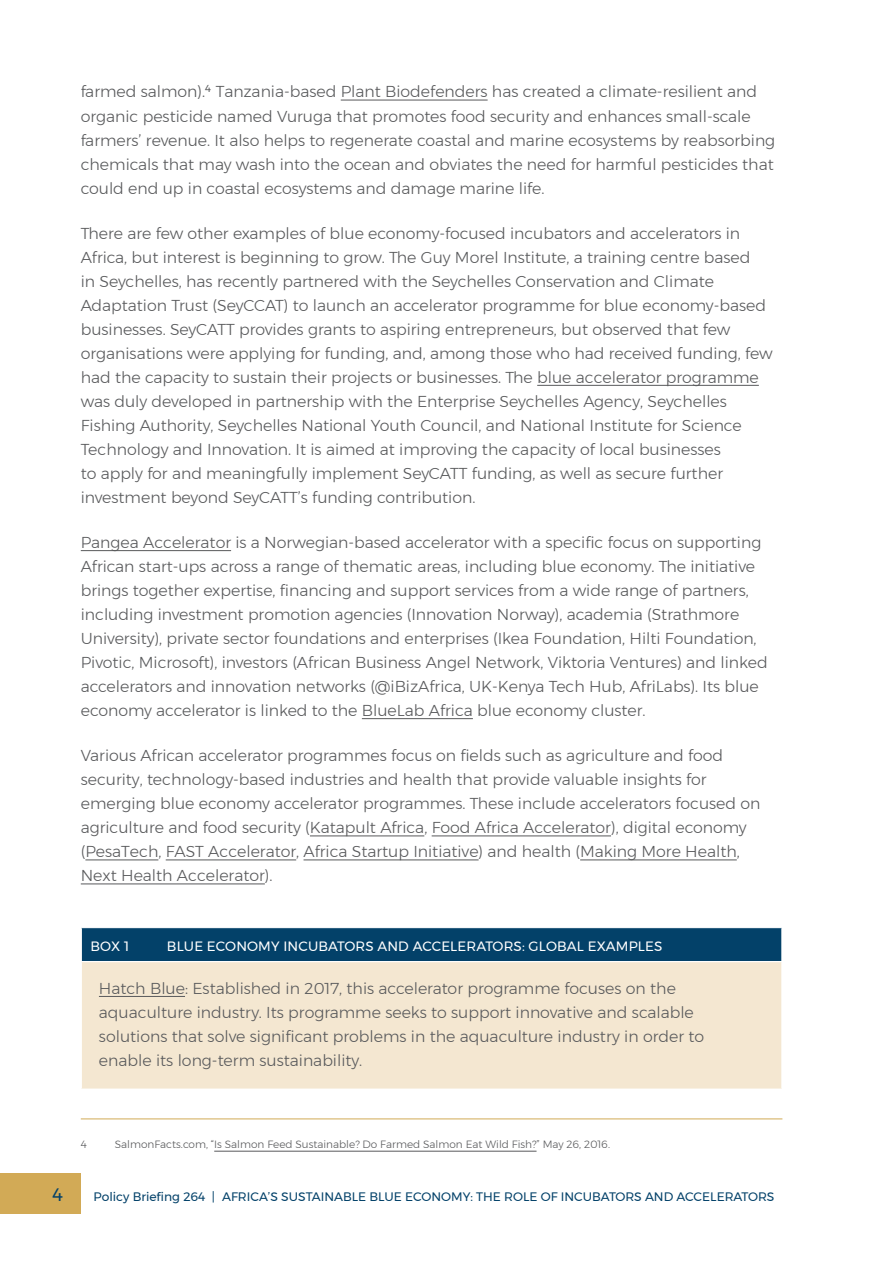
<style>
.page{position:relative;width:893px;height:1263px;background:#fff}
.page>*{position:absolute;margin:0;border:0;box-sizing:border-box;transform-origin:0 0}
.t1{font:18px "Montserrat";color:#034169}
.t2{font:300 15.75px/24px "Montserrat";color:#58595b}
.t3{font:13.5px "Montserrat";letter-spacing:.01em;color:#fff}
.t4{font:12.3px "Montserrat";color:#034169}
.t5{font:300 10.5px "Montserrat";color:#58595b}
</style>
<div class="page">
<div style="left:0;top:1172px;width:81px;height:41px;background:#d2aa56"></div>
<hr style="left:341px;top:100px;width:147px;height:1px;background:#58595b">
<hr style="left:537px;top:385px;width:222px;height:1px;background:#58595b">
<hr style="left:81px;top:550px;width:150px;height:1px;background:#58595b">
<hr style="left:362px;top:718px;width:111px;height:1px;background:#58595b">
<hr style="left:310px;top:836px;width:114px;height:1px;background:#58595b">
<hr style="left:432px;top:836px;width:179px;height:1px;background:#58595b">
<hr style="left:85px;top:860px;width:73px;height:1px;background:#58595b">
<hr style="left:166px;top:860px;width:130px;height:1px;background:#58595b">
<hr style="left:304px;top:860px;width:175px;height:1px;background:#58595b">
<hr style="left:580px;top:860px;width:157px;height:1px;background:#58595b">
<hr style="left:81px;top:884px;width:184px;height:1px;background:#58595b">
<hr style="left:81px;top:1118px;width:701px;height:1px;background:#d2aa56">
<hr style="left:214px;top:1151px;width:322px;height:1px;background:#58595b">
<div style="left:81px;top:927px;width:701px;height:35px;background:#034169"></div>
<div style="left:81px;top:962px;width:701px;height:127px;background:#f4e7d1"></div>
<hr style="left:81px;top:927px;width:701px;height:1px;background:#fff">
<hr style="left:81px;top:928px;width:1px;height:33px;background:#fff">
<hr style="left:781px;top:928px;width:1px;height:33px;background:#fff">
<hr style="left:81px;top:961px;width:701px;height:1px;background:#fff">
<hr style="left:81px;top:962px;width:1px;height:126px;background:#fff">
<hr style="left:781px;top:962px;width:1px;height:126px;background:#fff">
<hr style="left:81px;top:1088px;width:701px;height:2px;background:#fff">
<hr style="left:99px;top:996px;width:86px;height:1px;background:#58595b">
<p class="t2" style="left:81px;top:80px;width:696px">farmed salmon).<sup>4</sup> Tanzania-based Plant Biodefenders has created a climate-resilient and organic pesticide named Vuruga that promotes food security and enhances small-scale farmers’ revenue. It also helps to regenerate coastal and marine ecosystems by reabsorbing chemicals that may wash into the ocean and obviates the need for harmful pesticides that could end up in coastal ecosystems and damage marine life.</p>
<p class="t2" style="left:81px;top:221px;width:693px">There are few other examples of blue economy-focused incubators and accelerators in Africa, but interest is beginning to grow. The Guy Morel Institute, a training centre based<br>in Seychelles, has recently partnered with the Seychelles Conservation and Climate Adaptation Trust (SeyCCAT) to launch an accelerator programme for blue economy-based businesses. SeyCATT provides grants to aspiring entrepreneurs, but observed that few organisations were applying for funding, and, among those who had received funding, few had the capacity to sustain their projects or businesses. The blue accelerator programme was duly developed in partnership with the Enterprise Seychelles Agency, Seychelles Fishing Authority, Seychelles National Youth Council, and National Institute for Science Technology and Innovation. It is aimed at improving the capacity of local businesses<br>to apply for and meaningfully implement SeyCATT funding, as well as secure further investment beyond SeyCATT’s funding contribution.</p>
<p class="t2" style="left:81px;top:530px;width:688px">Pangea Accelerator is a Norwegian-based accelerator with a specific focus on supporting African start-ups across a range of thematic areas, including blue economy. The initiative brings together expertise, financing and support services from a wide range of partners, including investment promotion agencies (Innovation Norway), academia (Strathmore University), private sector foundations and enterprises (Ikea Foundation, Hilti Foundation, Pivotic, Microsoft), investors (African Business Angel Network, Viktoria Ventures) and linked accelerators and innovation networks (@iBizAfrica, UK-Kenya Tech Hub, AfriLabs). Its blue economy accelerator is linked to the BlueLab Africa blue economy cluster.</p>
<p class="t2" style="left:81px;top:744px;width:681px">Various African accelerator programmes focus on fields such as agriculture and food security, technology-based industries and health that provide valuable insights for emerging blue economy accelerator programmes. These include accelerators focused on agriculture and food security (Katapult Africa, Food Africa Accelerator), digital economy (PesaTech, FAST Accelerator, Africa Startup Initiative) and health (Making More Health, Next Health Accelerator).</p>
<p class="t3" style="left:90px;top:936px;width:40px">BOX 1</p>
<p class="t3" style="left:167px;top:936px;width:497px">BLUE ECONOMY INCUBATORS AND ACCELERATORS: GLOBAL EXAMPLES</p>
<p class="t2" style="left:99px;top:976px;width:607px">Hatch Blue: Established in 2017, this accelerator programme focuses on the aquaculture industry. Its programme seeks to support innovative and scalable solutions that solve significant problems in the aquaculture industry in order to enable its long-term sustainability.</p>
<p class="t5" style="left:81px;top:1136px;width:8px">4</p>
<p class="t5" style="left:115px;top:1136px;width:497px">SalmonFacts.com, “Is Salmon Feed Sustainable? Do Farmed Salmon Eat Wild Fish?” May 26, 2016.</p>
<p class="t1" style="left:52px;top:1181px;width:12px">4</p>
<p class="t4" style="left:94px;top:1187px;width:682px">Policy Briefing 264 | AFRICA’S SUSTAINABLE BLUE ECONOMY: THE ROLE OF INCUBATORS AND ACCELERATORS</p>
</div>
